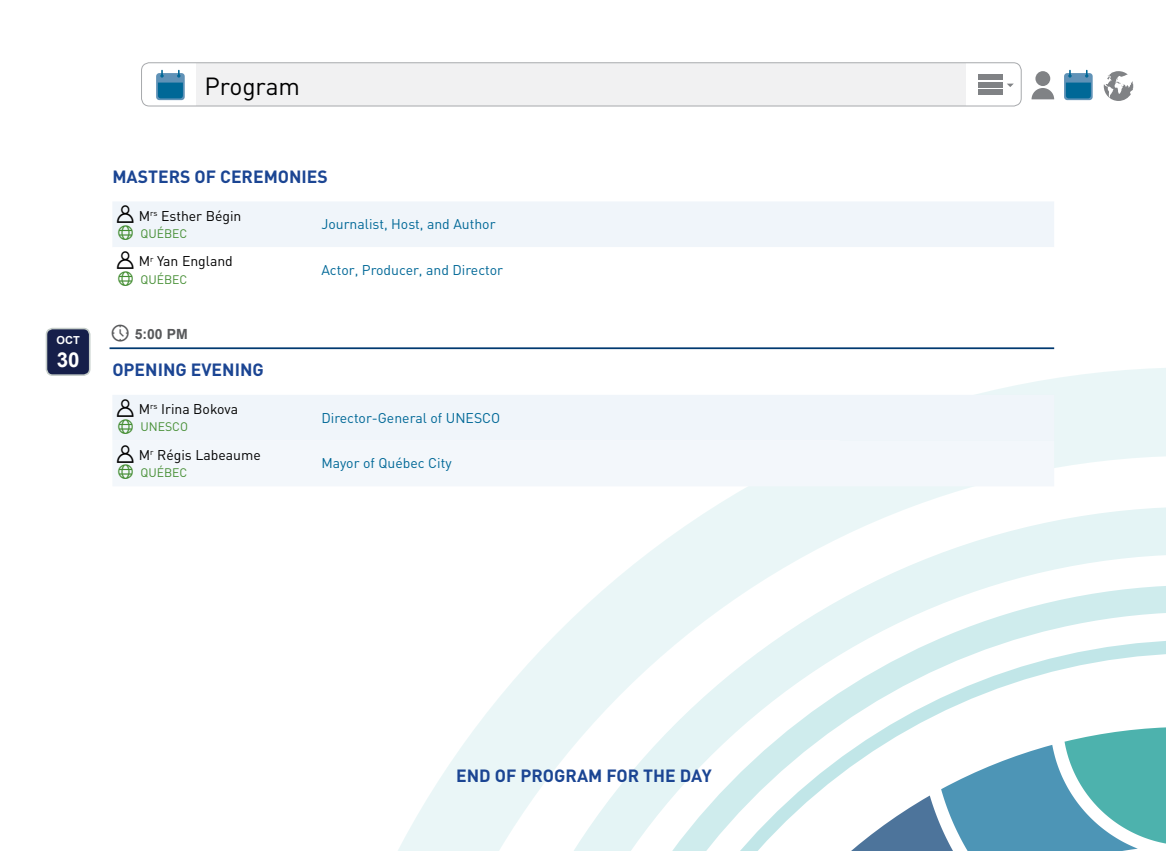
<style>
.page{position:relative;width:1166px;height:851px;background:#fff}
.page>*{position:absolute;margin:0;border:0;box-sizing:border-box;transform-origin:0 0}
.t1{font:24.5px "DIN";color:#000}
.t2{font:700 20.47px "Arial";color:#fff}
.t3{font:700 17.5px "DIN";color:#1b4593}
.t4{font:14px "DIN";color:#006897}
.t5{font:14px "DIN";color:#000}
.t6{font:700 14px "Arial";color:#58595b}
.t7{font:12.25px "DIN";color:#458e34}
.t8{font:700 11.03px "Arial";color:#fff}
.s1{font-family:"Business";font-size:21px}
</style>
<div class="page">
<svg style="left:1103px;top:71px;width:30px;height:30px"></svg>
<div style="left:196px;top:63px;width:770px;height:43px;background:#f1f1f2"></div>
<div style="left:141px;top:62px;width:880px;height:44px;border:1px solid #a7a9ac;border-radius:8px"></div>
<svg style="left:978px;top:75px;width:35px;height:19px"></svg>
<svg style="left:1064px;top:73px;width:28px;height:27px"></svg>
<svg style="left:1065px;top:70px;width:25px;height:28px"></svg>
<svg style="left:156px;top:73px;width:29px;height:27px"></svg>
<svg style="left:158px;top:70px;width:25px;height:28px"></svg>
<div style="left:1035px;top:71px;width:15px;height:15px;background:#808285;border-radius:50%"></div>
<svg style="left:1031px;top:88px;width:23px;height:11px"></svg>
<svg style="left:398px;top:368px;width:768px;height:482px"></svg>
<hr style="left:109px;top:347px;width:945px;height:2px;background:#003970">
<div style="left:113px;top:202px;width:941px;height:45px;background:#f0f5fa"></div>
<div style="left:113px;top:395px;width:941px;height:45px;background:#f0f5fa"></div>
<div style="left:113px;top:440px;width:941px;height:46px;background:#f3f7fb"></div>
<div style="left:46px;top:328px;width:44px;height:47px;background:#161f4a;border-radius:6px"></div>
<div style="left:46px;top:328px;width:44px;height:48px;border:2px solid #c5cdc9;border-radius:6px"></div>
<svg style="left:117px;top:205px;width:17px;height:18px"></svg>
<svg style="left:117px;top:399px;width:17px;height:18px"></svg>
<svg style="left:117px;top:444px;width:17px;height:18px"></svg>
<p class="t8" style="left:56px;top:334px;width:25px">OCT</p>
<h2 class="t2" style="left:57px;top:348px;width:24px">30</h2>
<h1 class="t1" style="left:204px;top:71px;width:97px">Program</h1>
<p class="t3" style="left:112px;top:165px;width:217px">MASTERS OF CEREMONIES</p>
<p class="t5" style="left:139px;top:207px;width:104px">M<sup>rs</sup> Esther Bégin</p>
<p class="t7" style="left:118px;top:226px;width:55px"><span class="s1">M</span> Québec</p>
<p class="t4" style="left:321px;top:215px;width:176px">Journalist, Host, and Author</p>
<p class="t5" style="left:139px;top:252px;width:96px">M<sup>r</sup> Yan England</p>
<p class="t7" style="left:118px;top:272px;width:55px"><span class="s1">M</span> Québec</p>
<p class="t6" style="left:135px;top:327px;width:54px">5:00 PM</p>
<p class="t3" style="left:112px;top:358px;width:153px">OPENING EVENING</p>
<p class="t5" style="left:139px;top:400px;width:101px">M<sup>rs</sup> Irina Bokova</p>
<p class="t7" style="left:118px;top:419px;width:72px"><span class="s1">M</span> UNESCO</p>
<p class="t5" style="left:139px;top:446px;width:123px">M<sup>r</sup> Régis Labeaume</p>
<p class="t7" style="left:118px;top:465px;width:55px"><span class="s1">M</span> Québec</p>
<p class="t4" style="left:321px;top:261px;width:183px">Actor, Producer, and Director</p>
<p class="t4" style="left:321px;top:409px;width:180px">Director-General of U NESCO</p>
<p class="t4" style="left:321px;top:454px;width:132px">Mayor of Québec City</p>
<p class="t3" style="left:456px;top:763px;width:77px">END OFPROGRAM</p>
<p class="t3" style="left:606px;top:763px;width:12px">FOR</p>
<p class="t3" style="left:643px;top:763px;width:70px">T HE DAY</p>
</div>
